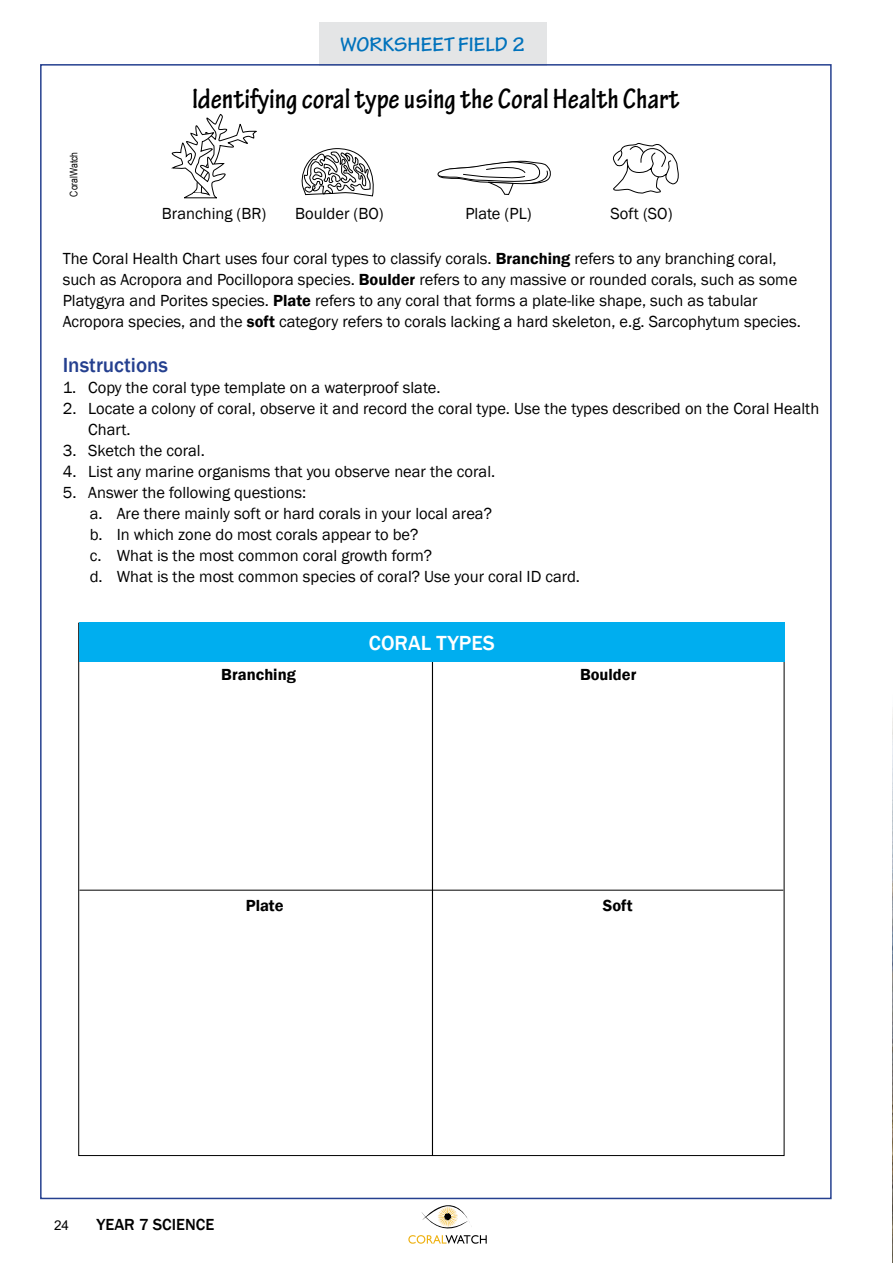
<style>
.page{position:relative;width:893px;height:1263px;background:#fff}
.page>*{position:absolute;margin:0;border:0;box-sizing:border-box;transform-origin:0 0}
.t1{font:700 condensed 30px "Tekton Pro";color:#000}
.t2{font:700 21px "Tekton Pro";color:#0072bc}
.t3{font:500 21px "Franklin Gothic";color:#25408f}
.t4{font:500 21px "Franklin Gothic";color:#fff}
.t5{font:16.5px/21px "Franklin Gothic";color:#000}
.t6{font:600 16.5px "Franklin Gothic";color:#000}
.t7{font:500 16.5px "Franklin Gothic";color:#000}
.t8{font:13.5px "Arial";color:#000}
.t9{font:10.5px "Arial Narrow";color:#000}
.s1{font-weight:600}
</style>
<div class="page">
<svg style="left:408px;top:1199px;width:79px;height:45px"></svg>
<div style="left:319px;top:22px;width:228px;height:44px;background:#e4e5e6"></div>
<svg style="left:78px;top:622px;width:707px;height:534px"></svg>
<hr style="left:79px;top:890px;width:704px;height:1px;background:#000">
<hr style="left:432px;top:624px;width:1px;height:532px;background:#000">
<div style="left:79px;top:623px;width:705px;height:39px;background:#00aeef"></div>
<svg style="left:171px;top:114px;width:86px;height:85px"></svg>
<svg style="left:437px;top:160px;width:114px;height:35px"></svg>
<svg style="left:613px;top:143px;width:66px;height:51px"></svg>
<svg style="left:301px;top:148px;width:73px;height:49px"></svg>
<img style="left:892px;top:709px;width:1px;height:554px">
<p class="t2" style="left:340px;top:32px;width:187px">WORKSHEET FIELD 2</p>
<p class="t9" style="left:66px;top:197px;width:46px;rotate:-90deg">CoralWatch</p>
<h1 class="t1" style="left:192px;top:81px;width:489px">Identifying coral type using the Coral Health Chart</h1>
<p class="t5" style="left:162px;top:204px;width:106px">Branching (BR)</p>
<p class="t5" style="left:295px;top:204px;width:90px">Boulder (BO)</p>
<p class="t5" style="left:465px;top:204px;width:68px">Plate (PL)</p>
<p class="t5" style="left:610px;top:204px;width:64px">Soft (SO)</p>
<p class="t5" style="left:63px;top:248px;width:740px">The Coral Health Chart uses four coral types to classify corals. <span class="s1">Branching</span> refers to any branching coral, such as Acropora and Pocillopora species. <span class="s1">Boulder</span> refers to any massive or rounded corals, such as some Platygyra and Porites species. <span class="s1">Plate</span> refers to any coral that forms a plate-like shape, such as tabular Acropora species, and the <span class="s1">soft</span> category refers to corals lacking a hard skeleton, e.g. Sarcophytum species.</p>
<p class="t3" style="left:63px;top:352px;width:107px">Instructions</p>
<p class="t5" style="left:63px;top:377px;width:379px">1. Copy the coral type template on a waterproof slate.</p>
<p class="t5" style="left:88px;top:398px;width:733px;text-indent:-25px">2. Locate a colony of coral, observe it and record the coral type. Use the types described on the Coral Health<br>Chart.</p>
<p class="t5" style="left:63px;top:441px;width:144px">3. Sketch the coral.</p>
<p class="t5" style="left:63px;top:462px;width:434px">4. List any marine organisms that you observe near the coral.</p>
<p class="t5" style="left:90px;top:483px;width:492px;text-indent:-27px">5. Answer the following questions:<br>a. Are there mainly soft or hard corals in your local area?<br>b. In which zone do most corals appear to be?<br>c. What is the most common coral growth form?<br>d. What is the most common species of coral? Use your coral ID card.</p>
<p class="t4" style="left:369px;top:630px;width:127px">CORAL TYPES</p>
<p class="t6" style="left:221px;top:664px;width:76px">Branching</p>
<p class="t6" style="left:580px;top:664px;width:58px">Boulder</p>
<p class="t6" style="left:246px;top:895px;width:39px">Plate</p>
<p class="t6" style="left:603px;top:895px;width:31px">Soft</p>
<p class="t8" style="left:54px;top:1216px;width:17px">24</p>
<p class="t7" style="left:97px;top:1214px;width:119px">YEAR 7 SCIENCE</p>
</div>
